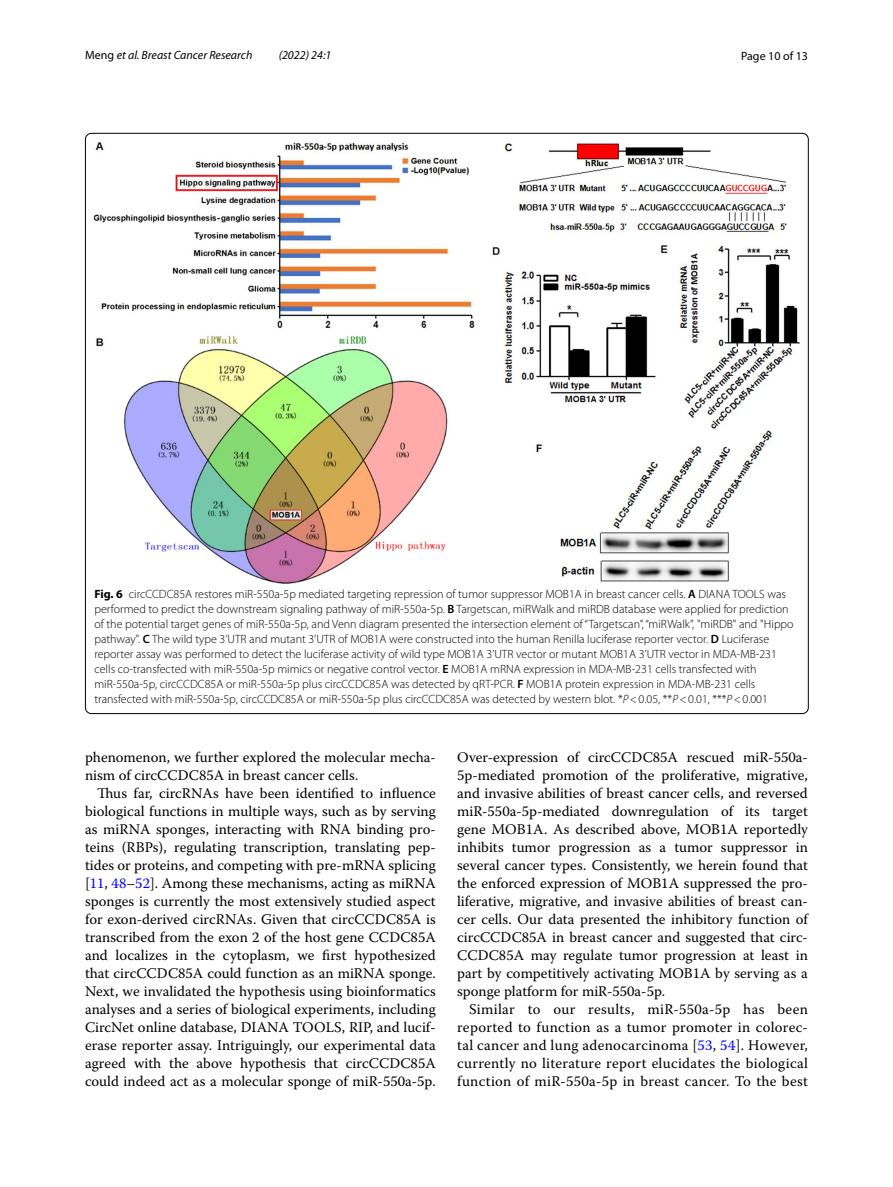
<style>
.page{position:relative;width:893px;height:1187px;background:#fff}
.page>*{position:absolute;margin:0;border:0;box-sizing:border-box;transform-origin:0 0}
.t1{font:14.7px/18px "Warnock Pro";color:#000;text-align:justify}
.t2{font:300 12px/15px "Myriad Pro";color:#000}
.t3{font:italic 12px "Myriad Pro";color:#000}
.t4{font:12px "Myriad Pro";color:#000}
.s1{font-style:normal}
.s2{font-weight:700}
.s3{font-weight:600}
.s4{font-style:italic}
.s5{color:#00f}
</style>
<div class="page">
<img style="left:94px;top:142px;width:706px;height:441px">
<p class="t3" style="left:85px;top:48px;width:169px"><span class="s1">Meng</span> et al. Breast Cancer Research</p>
<p class="t3" style="left:279px;top:48px;width:54px">(2022) 24:1</p>
<p class="t4" style="left:741px;top:48px;width:68px">Page 10 of 13</p>
<p class="t2" style="left:94px;top:587px;width:701px"><span class="s2">Fig. 6</span> circCCDC85A restores miR-550a-5p mediated targeting repression of tumor suppressor MOB1A in breast cancer cells. <span class="s3">A</span> DIANA TOOLS was performed to predict the downstream signaling pathway of miR-550a-5p. <span class="s3">B</span> Targetscan, miRWalk and miRDB database were applied for prediction of the potential target genes of miR-550a-5p, and Venn diagram presented the intersection element of “Targetscan”, “miRWalk”, "miRDB" and "Hippo pathway". <span class="s3">C</span> The wild type 3’UTR and mutant 3’UTR of MOB1A were constructed into the human Renilla luciferase reporter vector. <span class="s3">D</span> Luciferase reporter assay was performed to detect the luciferase activity of wild type MOB1A 3’UTR vector or mutant MOB1A 3’UTR vector in MDA-MB-231 cells co-transfected with miR-550a-5p mimics or negative control vector. <span class="s3">E</span> MOB1A mRNA expression in MDA-MB-231 cells transfected with miR-550a-5p, circCCDC85A or miR-550a-5p plus circCCDC85A was detected by qRT-PCR. <span class="s3">F</span> MOB1A protein expression in MDA-MB-231 cells transfected with miR-550a-5p, circCCDC85A or miR-550a-5p plus circCCDC85A was detected by western blot. *<span class="s4">P</span>&lt;0.05, **<span class="s4">P</span>&lt;0.01, ***<span class="s4">P</span>&lt;0.001</p>
<p class="t1" style="left:85px;top:747px;width:352px">phenomenon, we further explored the molecular mecha&shy;nism of circCCDC85A in breast cancer cells.</p>
<p class="t1" style="left:85px;top:783px;width:352px;text-indent:12px">Thus far, circRNAs have been identified to influence biological functions in multiple ways, such as by serving as miRNA sponges, interacting with RNA binding pro&shy;teins (RBPs), regulating transcription, translating pep&shy;tides or proteins, and competing with pre-mRNA splicing [<span class="s5">11</span>, <span class="s5">48</span>–<span class="s5">52</span>]. Among these mechanisms, acting as miRNA sponges is currently the most extensively studied aspect for exon-derived circRNAs. Given that circCCDC85A is transcribed from the exon 2 of the host gene CCDC85A and localizes in the cytoplasm, we first hypothesized that circCCDC85A could function as an miRNA sponge.<br>Next, we invalidated the hypothesis using bioinformatics analyses and a series of biological experiments, including CircNet online database, DIANA TOOLS, RIP, and lucif&shy;erase reporter assay. Intriguingly, our experimental data agreed with the above hypothesis that circCCDC85A could indeed act as a molecular sponge of miR-550a-5p.</p>
<p class="t1" style="left:457px;top:747px;width:352px">Over-expression of circCCDC85A rescued miR-550a-5p-mediated promotion of the proliferative, migrative, and invasive abilities of breast cancer cells, and reversed miR-550a-5p-mediated downregulation of its target gene MOB1A. As described above, MOB1A reportedly inhibits tumor progression as a tumor suppressor in several cancer types. Consistently, we herein found that the enforced expression of MOB1A suppressed the pro&shy;liferative, migrative, and invasive abilities of breast can&shy;cer cells. Our data presented the inhibitory function of circCCDC85A in breast cancer and suggested that circ-CCDC85A may regulate tumor progression at least in part by competitively activating MOB1A by serving as a sponge platform for miR-550a-5p.</p>
<p class="t1" style="left:457px;top:999px;width:352px;text-indent:12px">Similar to our results, miR-550a-5p has been reported to function as a tumor promoter in colorec&shy;tal cancer and lung adenocarcinoma [<span class="s5">53</span>, <span class="s5">54</span>]. However, currently no literature report elucidates the biological function of miR-550a-5p in breast cancer. To the best</p>
</div>
